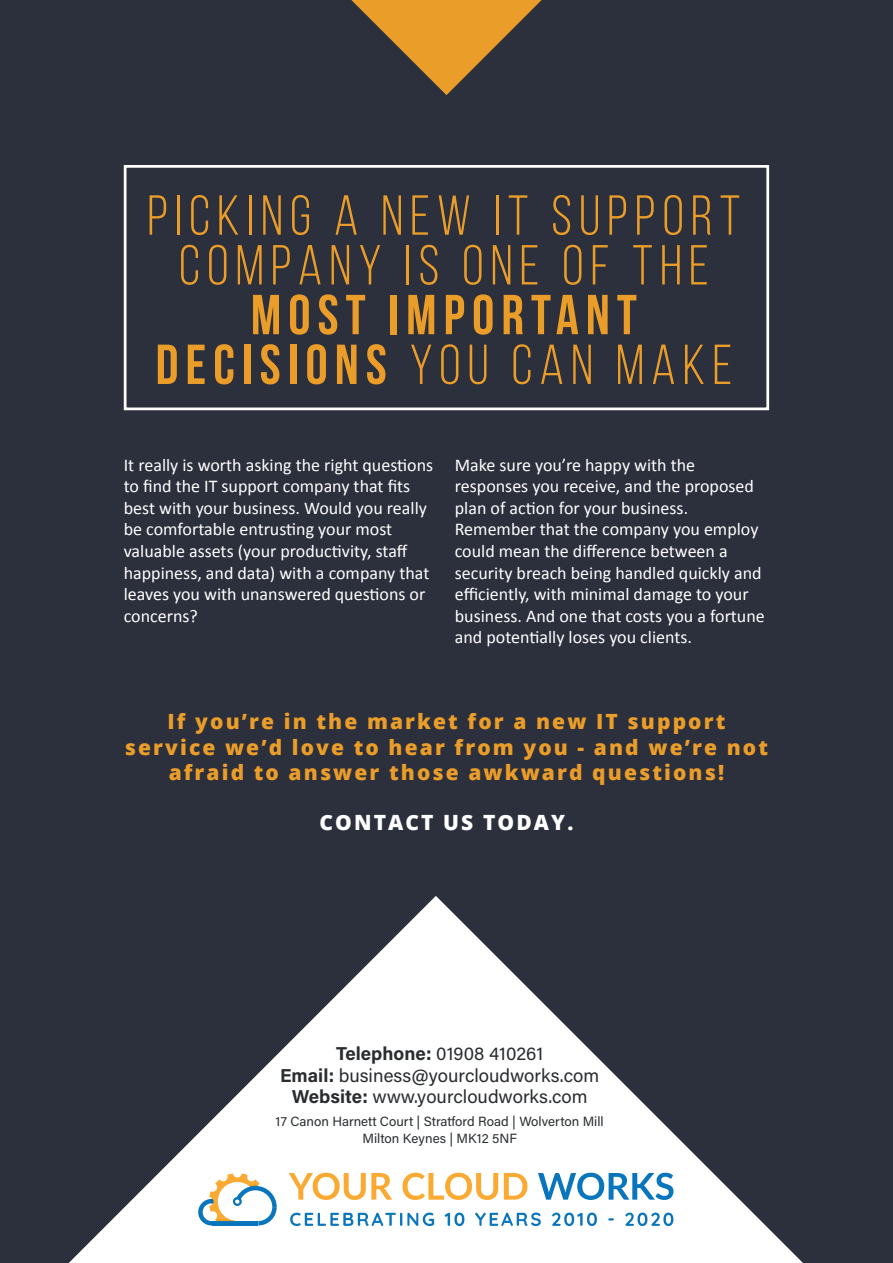
<style>
.page{position:relative;width:893px;height:1263px;background:#2c2f3c}
.page>*{position:absolute;margin:0;border:0;box-sizing:border-box;transform-origin:0 0}
.t1{font:56.25px/49.8px "Bebas Neue";letter-spacing:.125em;color:#ea9d29;text-align:center}
.t2{font:700 56.25px/49.8px "Bebas Neue";letter-spacing:.125em;color:#ea9d29;text-align:center}
.t3{font:800 21px/25.2px "Open Sans";letter-spacing:.1em;color:#ea9d29;text-align:center}
.t4{font:800 21px "Open Sans";letter-spacing:.1em;color:#fff}
.t5{font:18.75px/21.3px "Acumin Variable Concept";letter-spacing:.025em;color:#292d2f;text-align:center}
.t6{font:18px/21.6px "Calibri";color:#fff}
.t7{font:13.35px/17.1px "Acumin Variable Concept";letter-spacing:.02em;color:#292d2f;text-align:center}
.s1{font-weight:400}
</style>
<div class="page">
<svg style="left:351px;top:0;width:191px;height:95px"></svg>
<svg style="left:69px;top:896px;width:734px;height:367px"></svg>
<div style="left:124px;top:165px;width:645px;height:245px;border:3px solid #fff"></div>
<svg style="left:289px;top:1173px;width:103px;height:27px;background:#fcdcab"></svg>
<svg style="left:402px;top:1173px;width:96px;height:27px;background:#fcddad"></svg>
<svg style="left:504px;top:1173px;width:23px;height:27px"></svg>
<svg style="left:538px;top:1173px;width:135px;height:27px;background:#91c1e1"></svg>
<svg style="left:198px;top:1173px;width:79px;height:52px;background:#d2dbd7"></svg>
<svg style="left:290px;top:1212px;width:144px;height:14px;background:#aacfe7"></svg>
<svg style="left:445px;top:1212px;width:19px;height:14px"></svg>
<svg style="left:475px;top:1212px;width:66px;height:14px"></svg>
<svg style="left:552px;top:1212px;width:45px;height:14px"></svg>
<svg style="left:608px;top:1218px;width:6px;height:2px"></svg>
<svg style="left:625px;top:1212px;width:48px;height:14px"></svg>
<h1 class="t1" style="left:147px;top:190px;width:594px">PICKING A NEW IT SUPPORT<br>COMPANY IS ONE OF THE</h1>
<h1 class="t2" style="left:156px;top:289px;width:578px">MOST IMPORTANT<br>DECISIONS <span class="s1">YOU CAN MAKE</span></h1>
<p class="t6" style="left:124px;top:454px;width:311px">It really is worth asking the right questions to find the IT support company that fits best with your business. Would you really be comfortable entrusting your most valuable assets (your productivity, staff happiness, and data) with a company that leaves you with unanswered questions or concerns?</p>
<p class="t6" style="left:455px;top:454px;width:311px">Make sure you’re happy with the responses you receive, and the proposed plan of action for your business.<br>Remember that the company you employ could mean the difference between a security breach being handled quickly and efficiently, with minimal damage to your business. And one that costs you a fortune and potentially loses you clients.</p>
<p class="t3" style="left:125px;top:708px;width:645px">If you’re in the market for a new IT support service we’d love to hear from you - and we’re not afraid to answer those awkward questions!</p>
<p class="t4" style="left:319px;top:807px;width:255px">CONTACT US TODAY.</p>
<p class="t5" style="left:280px;top:1042px;width:320px">Telephone: 01908 410261<br>Email: business@yourcloudworks.com<br>Website: www.yourcloudworks.com</p>
<p class="t7" style="left:276px;top:1112px;width:329px">17 Canon Harnett Court | Stratford Road | Wolverton Mill<br>Milton Keynes | MK12 5NF</p>
</div>
